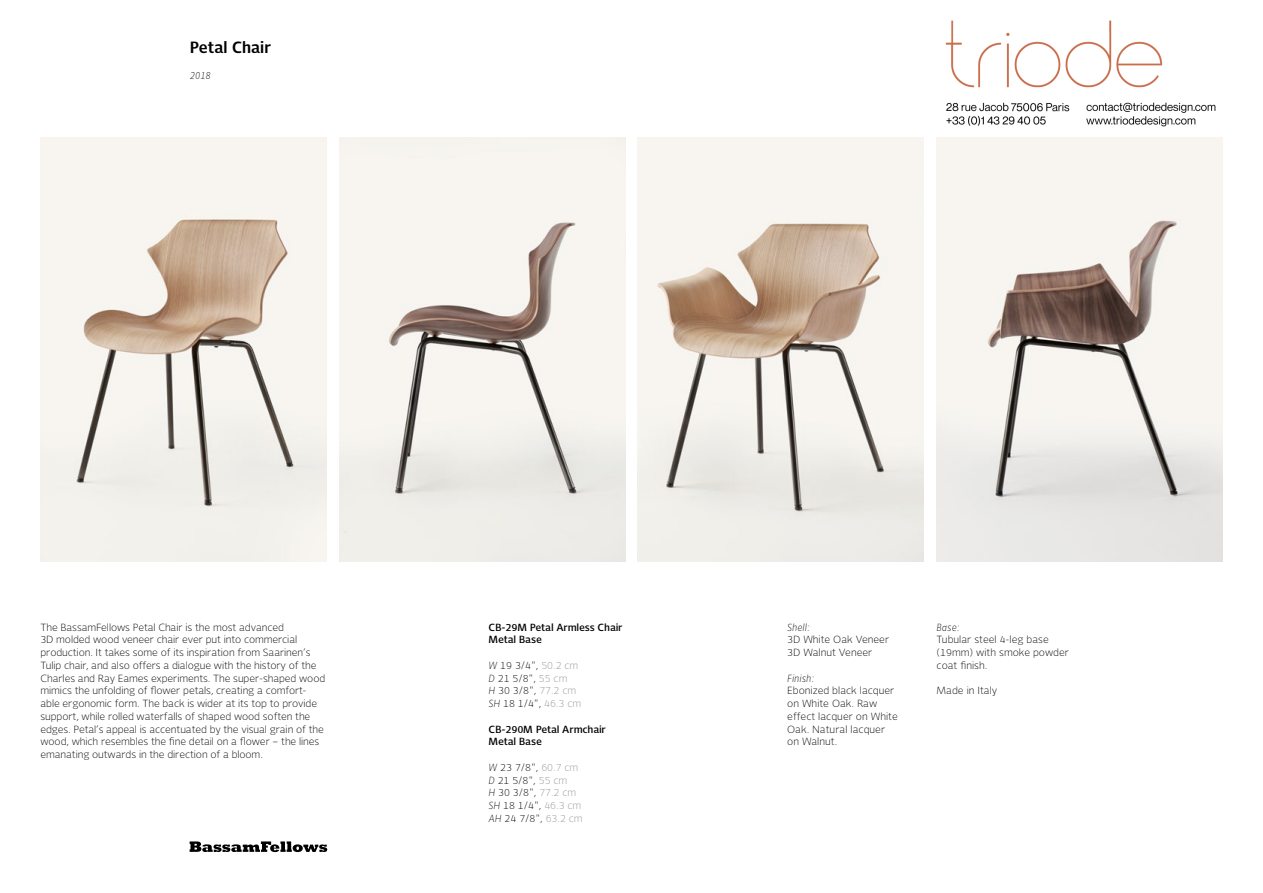
<style>
.page{position:relative;width:1263px;height:893px;background:#fff}
.page>*{position:absolute;margin:0;border:0;box-sizing:border-box;transform-origin:0 0}
.t1{font:700 16.5px "New Libris";color:#000}
.t2{font:300 10.5px/12.8px "New Libris";letter-spacing:-.01em;color:#000}
.t3{font:600 10.5px/12.8px "New Libris";color:#000}
.t4{font:italic 300 10.5px "New Libris";color:#000}
.s1{font-style:italic}
.s2{color:#939598}
</style>
<div class="page">
<svg style="left:190px;top:841px;width:137px;height:11px"></svg>
<img style="left:40px;top:137px;width:286px;height:424px">
<img style="left:339px;top:137px;width:286px;height:424px">
<img style="left:638px;top:137px;width:286px;height:424px">
<img style="left:936px;top:137px;width:286px;height:424px">
<img style="left:945px;top:20px;width:271px;height:107px">
<h1 class="t1" style="left:190px;top:38px;width:83px">Petal Chair</h1>
<p class="t4" style="left:190px;top:69px;width:22px">2018</p>
<p class="t2" style="left:41px;top:620px;width:286px">The BassamFellows Petal Chair is the most advanced<br>3D molded wood veneer chair ever put into commercial production. It takes some of its inspiration from Saarinen’s Tulip chair, and also offers a dialogue with the history of the Charles and Ray Eames experiments. The super-shaped wood mimics the unfolding of flower petals, creating a comfort&shy;able ergonomic form. The back is wider at its top to provide support, while rolled waterfalls of shaped wood soften the edges. Petal’s appeal is accentuated by the visual grain of the wood, which resembles the fine detail on a flower – the lines emanating outwards in the direction of a bloom.</p>
<p class="t3" style="left:488px;top:620px;width:136px">CB-29M Petal Armless Chair<br>Metal Base</p>
<p class="t2" style="left:488px;top:659px;width:94px"><span class="s1">W</span> 19 3/4", <span class="s2">50.2 cm<br></span><span class="s1">D</span> 21 5/8", <span class="s2">55 cm<br></span><span class="s1">H</span> 30 3/8", <span class="s2">77.2 cm<br></span><span class="s1">SH</span> 18 1/4", <span class="s2">46.3 cm</span></p>
<p class="t3" style="left:488px;top:722px;width:119px">CB-290M Petal Armchair<br>Metal Base</p>
<p class="t2" style="left:488px;top:761px;width:96px"><span class="s1">W</span> 23 7/8", <span class="s2">60.7 cm<br></span><span class="s1">D</span> 21 5/8", <span class="s2">55 cm<br></span><span class="s1">H</span> 30 3/8", <span class="s2">77.2 cm<br></span><span class="s1">SH</span> 18 1/4", <span class="s2">46.3 cm<br></span><span class="s1">AH</span> 24 7/8", <span class="s2">63.2 cm</span></p>
<p class="t4" style="left:787px;top:621px;width:24px">Shell:</p>
<p class="t2" style="left:787px;top:633px;width:104px">3D White Oak Veneer<br>3D Walnut Veneer</p>
<p class="t4" style="left:787px;top:672px;width:29px">Finish:</p>
<p class="t2" style="left:787px;top:684px;width:112px">Ebonized black lacquer on White Oak. Raw effect lacquer on White<br>Oak. Natural lacquer on Walnut.</p>
<p class="t4" style="left:936px;top:621px;width:25px">Base:</p>
<p class="t2" style="left:936px;top:633px;width:134px">Tubular steel 4-leg base (19mm) with smoke powder coat finish.</p>
<p class="t2" style="left:936px;top:684px;width:62px">Made in Italy</p>
</div>
